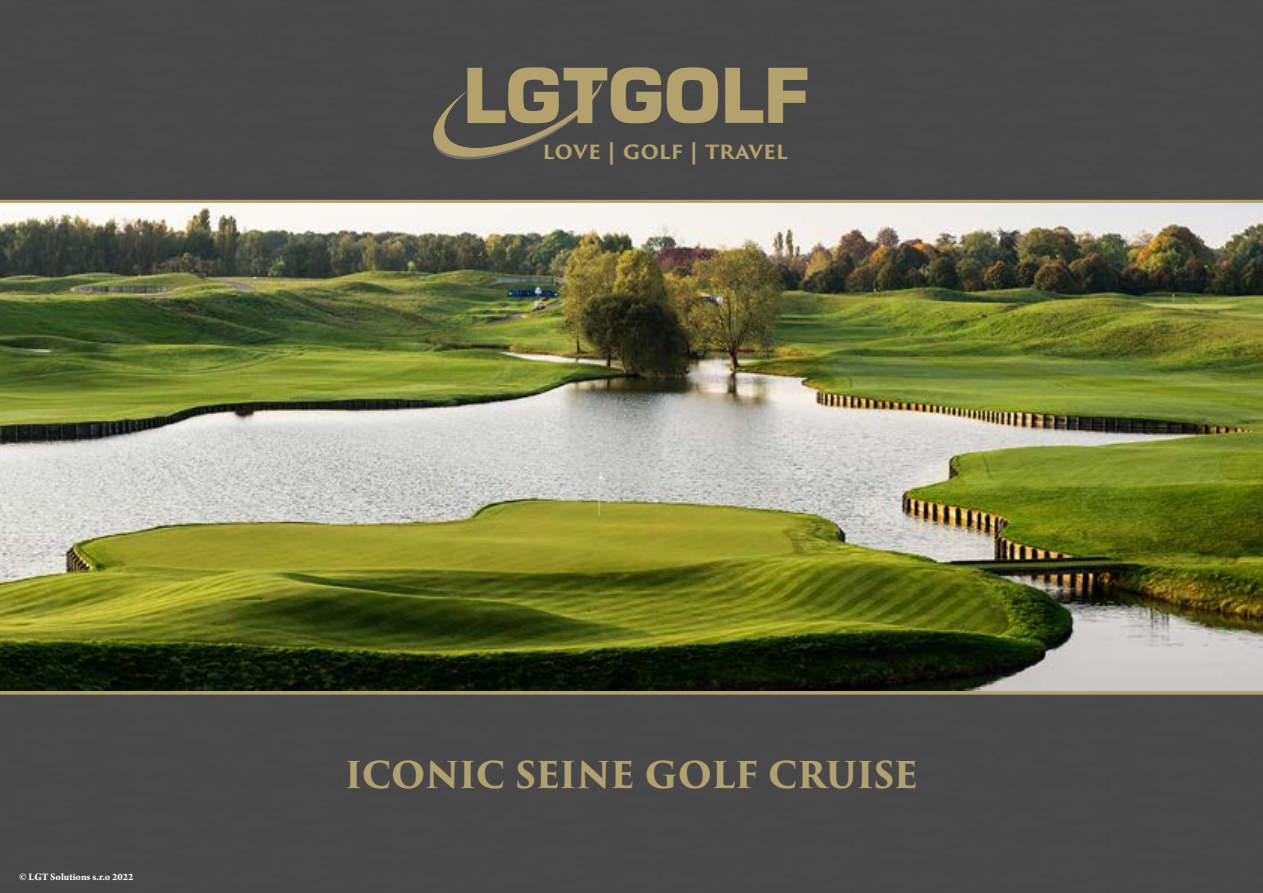
<style>
.page{position:relative;width:1263px;height:893px;background:#fff}
.page>*{position:absolute;margin:0;border:0;box-sizing:border-box;transform-origin:0 0}
.t1{font:900 82.65px "Eurostile";color:#b3a16e}
.t2{font:700 36px "Trajan Pro 3";letter-spacing:-.015em;color:#b1a170}
.t3{font:700 22.5px "Trajan Sans Pro";letter-spacing:-.005em;color:#b3a16e}
.t4{font:700 10.5px "Arno Pro";color:#fff}
</style>
<div class="page">
<img style="left:0;top:204px;width:1263px;height:486px">
<div style="left:0;top:0;width:1263px;height:204px;background:#484747"></div>
<div style="left:0;top:690px;width:1263px;height:203px;background:#484747"></div>
<hr style="left:0;top:682px;width:1263px;height:3px;background:#b3a16e">
<svg style="left:429px;top:68px;width:178px;height:97px;background:#605b50"></svg>
<h1 class="t1" style="left:505px;top:37px;width:305px">G GOLF</h1>
<h3 class="t3" style="left:543px;top:134px;width:247px">LOVE | GOLF | TRAVEL</h3>
<p class="t4" style="left:19px;top:870px;width:116px">© LGT Solutions s.r.o 2022</p>
<h2 class="t2" style="left:345px;top:748px;width:575px">ICONIC SEINE GOLF CRUISE</h2>
</div>
